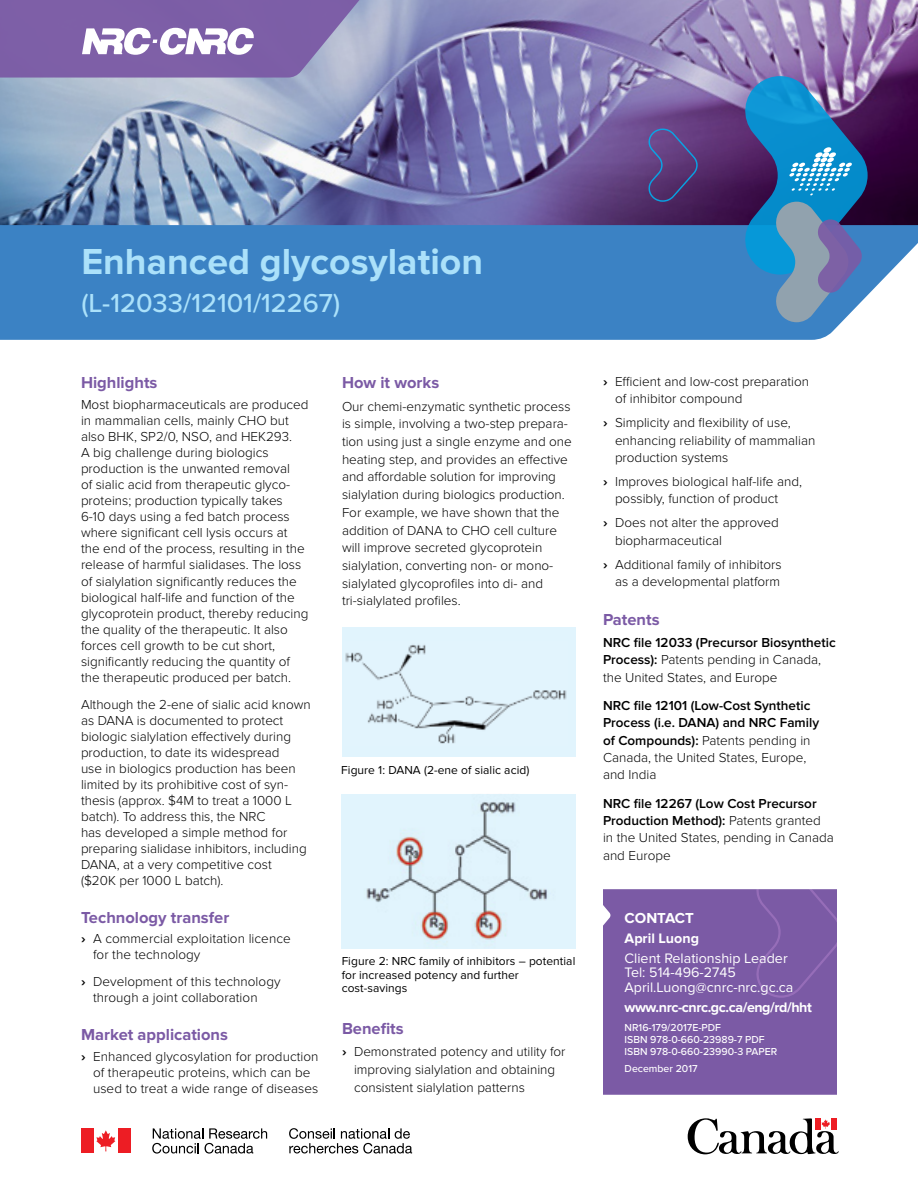
<style>
.page{position:relative;width:918px;height:1188px;background:#fff}
.page>*{position:absolute;margin:0;border:0;box-sizing:border-box;transform-origin:0 0}
.main_title_e{font:700 37.5px "Proxima Nova";color:#abe1fa}
.main_title_e-2{font:500 27px "Proxima Nova";color:#abe1fa}
.head_01_e{font:700 16.5px "Proxima Nova";color:#7b5aa5}
.contact_info{font:700 15px "Proxima Nova";color:#fff}
.contact_info-2{font:14.25px/14.2px "Proxima Nova";color:#fff}
.contact_info-3{font:700 14.25px "Proxima Nova";letter-spacing:-.03em;color:#fff}
.contact_info-4{font:700 14.25px "Proxima Nova";color:#fff}
.body_e{font:300 13.5px/16px "Proxima Nova";color:#000}
.body_e-2{font:600 13.5px/17.4px "Proxima Nova";color:#000}
.caption_e{font:12px/13.5px "Proxima Nova";letter-spacing:.005em;color:#000}
.t1{font:500 10.5px/12px "Proxima Nova";color:#fff}
.s1{font-weight:700}
.s2{font-weight:600}
.s3{font-weight:300}
</style>
<div class="page">
<img style="left:0;top:0;width:918px;height:225px">
<div style="left:0;top:225px;width:918px;height:115px;background:#3b82c4"></div>
<svg style="left:0;top:0;width:371px;height:78px;background:#8f78b4"></svg>
<svg style="left:645px;top:128px;width:53px;height:75px;background:#573f7e"></svg>
<svg style="left:741px;top:76px;width:127px;height:246px;background:#457eb3"></svg>
<svg style="left:687px;top:1118px;width:152px;height:37px"></svg>
<div style="left:81px;top:1128px;width:12px;height:25px;background:#ed1d24"></div>
<svg style="left:96px;top:1130px;width:19px;height:21px"></svg>
<div style="left:118px;top:1128px;width:13px;height:25px;background:#ed1d24"></div>
<svg style="left:152px;top:1128px;width:115px;height:26px"></svg>
<svg style="left:289px;top:1128px;width:123px;height:26px"></svg>
<div style="left:603px;top:889px;width:234px;height:206px;background:#7b5aa5"></div>
<svg style="left:751px;top:889px;width:86px;height:110px;background:#7c5ba6"></svg>
<div style="left:342px;top:627px;width:234px;height:129px;background:#e1f4fd"></div>
<img style="left:345px;top:644px;width:222px;height:100px">
<img style="left:342px;top:794px;width:234px;height:154px">
<p class="main_title_e" style="left:81px;top:240px;width:403px">Enhanced glycosylation</p>
<p class="main_title_e-2" style="left:81px;top:287px;width:260px">(L-12033/12101/12267)</p>
<p class="head_01_e" style="left:81px;top:373px;width:78px">Highlights</p>
<p class="body_e" style="left:81px;top:397px;width:229px">Most biopharmaceuticals are produced in mammalian cells, mainly CHO but also BHK, SP2/0, NSO, and HEK293.<br>A big challenge during biologics production is the unwanted removal<br>of sialic acid from therapeutic glyco&shy;proteins; production typically takes 6-10 days using a fed batch process where significant cell lysis occurs at the end of the process, resulting in the release of harmful sialidases. The loss of sialylation significantly reduces the biological half-life and function of the glycoprotein product, thereby reducing the quality of the therapeutic. It also forces cell growth to be cut short, significantly reducing the quantity of the therapeutic produced per batch.</p>
<p class="body_e" style="left:81px;top:696px;width:231px">Although the 2-ene of sialic acid known as DANA is documented to protect biologic sialylation effectively during production, to date its widespread<br>use in biologics production has been limited by its prohibitive cost of syn&shy;thesis (approx. $4M to treat a 1000 L batch). To address this, the NRC<br>has developed a simple method for preparing sialidase inhibitors, including DANA, at a very competitive cost<br>($20K per 1000 L batch).</p>
<p class="head_01_e" style="left:81px;top:908px;width:150px">Technology transfer</p>
<p class="body_e" style="left:93px;top:931px;width:199px;text-indent:-12px"><span class="s1">›</span> A commercial exploitation licence for the technology</p>
<p class="body_e" style="left:93px;top:974px;width:189px;text-indent:-12px"><span class="s1">›</span> Development of this technology through a joint collaboration</p>
<p class="head_01_e" style="left:81px;top:1025px;width:149px">Market applications</p>
<p class="body_e" style="left:93px;top:1048px;width:227px;text-indent:-12px"><span class="s1">›</span> Enhanced glycosylation for production of therapeutic proteins, which can be used to treat a wide range of diseases</p>
<p class="head_01_e" style="left:342px;top:373px;width:99px">How it works</p>
<p class="body_e" style="left:342px;top:397px;width:231px;line-height:17.7px">Our chemi-enzymatic synthetic process is simple, involving a two-step prepara&shy;tion using just a single enzyme and one heating step, and provides an effective and affordable solution for improving sialylation during biologics production.<br>For example, we have shown that the addition of DANA to CHO cell culture will improve secreted glycoprotein sialylation, converting non- or mono&shy;sialylated glycoprofiles into di- and tri-sialylated profiles.</p>
<p class="caption_e" style="left:341px;top:764px;width:190px">Figure 1: DANA (2-ene of sialic acid)</p>
<p class="caption_e" style="left:342px;top:955px;width:235px">Figure 2: NRC family of inhibitors – potential for increased potency and further cost-savings</p>
<p class="head_01_e" style="left:342px;top:1019px;width:63px">Benefits</p>
<p class="body_e" style="left:354px;top:1043px;width:213px;line-height:17.7px;text-indent:-12px"><span class="s1">›</span> Demonstrated potency and utility for improving sialylation and obtaining consistent sialylation patterns</p>
<p class="body_e" style="left:615px;top:373px;width:196px;line-height:17.4px;text-indent:-12px"><span class="s1">›</span> Efficient and low-cost preparation of inhibitor compound</p>
<p class="body_e" style="left:615px;top:414px;width:202px;line-height:17.4px;text-indent:-12px"><span class="s1">›</span> Simplicity and flexibility of use, enhancing reliability of mammalian production systems</p>
<p class="body_e" style="left:615px;top:473px;width:189px;line-height:17.4px;text-indent:-12px"><span class="s1">›</span> Improves biological half-life and, possibly, function of product</p>
<p class="body_e" style="left:615px;top:514px;width:166px;line-height:17.4px;text-indent:-12px"><span class="s1">›</span> Does not alter the approved biopharmaceutical</p>
<p class="body_e" style="left:603px;top:556px;width:180px;line-height:17.4px;text-align:right"><span class="s1">›</span> Additional family of inhibitors as a developmental platform</p>
<p class="head_01_e" style="left:603px;top:610px;width:58px">Patents</p>
<p class="body_e" style="left:603px;top:634px;width:234px;line-height:17.4px"><span class="s2">NRC file 12033 (Precursor Biosynthetic<br>Process):</span> Patents pending in Canada, the United States, and Europe</p>
<p class="body_e-2" style="left:603px;top:697px;width:218px">NRC file 12101 (Low-Cost Synthetic<br>Process (i.e. DANA) and NRC Family of Compounds): <span class="s3">Patents pending in<br>Canada, the United States, Europe, and India</span></p>
<p class="body_e" style="left:603px;top:795px;width:232px;line-height:17.4px"><span class="s2">NRC file 12267 (Low Cost Precursor<br>Production Method):</span> Patents granted in the United States, pending in Canada and Europe</p>
<p class="contact_info" style="left:625px;top:909px;width:71px">CONTACT</p>
<p class="contact_info-4" style="left:625px;top:930px;width:76px">April Luong</p>
<p class="contact_info-2" style="left:625px;top:951px;width:170px">Client Relationship Leader<br>Tel: 514-496-2745<br>April.Luong@cnrc-nrc.gc.ca</p>
<p class="contact_info-3" style="left:625px;top:999px;width:189px">www.nrc-cnrc.gc.ca/eng/rd/hht</p>
<p class="t1" style="left:625px;top:1021px;width:154px">NR16-179/2017E-PDF<br>ISBN 978-0-660-23989-7 PDF<br>ISBN 978-0-660-23990-3 PAPER</p>
<p class="t1" style="left:625px;top:1063px;width:75px">December 2017</p>
</div>
